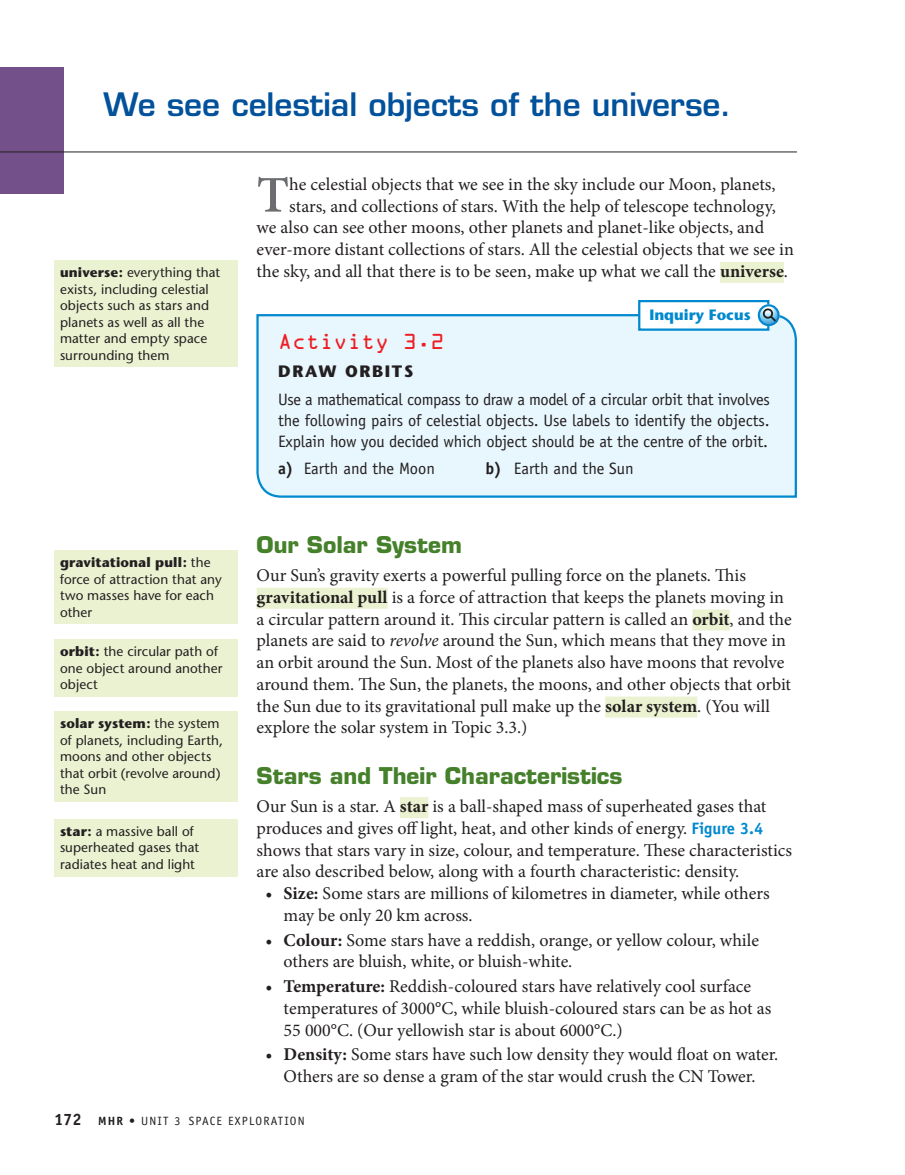
<style>
.page{position:relative;width:905px;height:1175px;background:#fff}
.page>*{position:absolute;margin:0;border:0;box-sizing:border-box;transform-origin:0 0}
.t1{font:600 51.45px "Minion Pro";color:#6c6d70}
.t2{font:600 31.5px "Eurostile";color:#01519b}
.t3{font:700 22.5px "Eurostile";color:#45802a}
.t4{font:19.5px "OCRA";letter-spacing:-.01em;color:#ee1d23}
.t5{font:18px/21.8px "Minion Pro";color:#231f20}
.t6{font:16.5px/28.5px "Officina Sans";letter-spacing:-.01em;color:#231f20}
.t7{font:700 15px "Stone Sans";color:#0089cf}
.t8{font:13.5px/16.5px "Stone Sans";letter-spacing:.005em;color:#231f20}
.t9{font:12px "Officina Sans";letter-spacing:.1em;color:#231f20}
.s1{font-weight:700}
.s2{font-family:"Stone Sans";font-weight:700}
.s3{font-style:italic}
.s4{font-family:"Officina Sans";font-weight:700;font-size:16.5px;color:#0089cf}
.s5{font-weight:700;font-size:16.5px}
</style>
<div class="page">
<div style="left:0;top:68px;width:63px;height:126px;background:#74508b"></div>
<div style="left:720px;top:262px;width:64px;height:21px;background:#eaf2d1"></div>
<div style="left:256px;top:588px;width:131px;height:21px;background:#eaf2d1"></div>
<div style="left:692px;top:609px;width:37px;height:21px;background:#eaf2d1"></div>
<div style="left:605px;top:696px;width:92px;height:21px;background:#eaf2d1"></div>
<div style="left:400px;top:797px;width:28px;height:21px;background:#eaf2d1"></div>
<hr style="left:0;top:152px;width:796px;height:1px;background:#231f20">
<div style="left:256px;top:313px;width:541px;height:185px;background:#e8f6fd"></div>
<div style="left:639px;top:301px;width:129px;height:28px;background:#fff"></div>
<div style="left:638px;top:300px;width:131px;height:31px;border:2px solid #0089cf"></div>
<svg style="left:760px;top:306px;width:19px;height:19px"></svg>
<div style="left:757px;top:304px;width:22px;height:22px;border:2px solid #0089cf;border-radius:50%"></div>
<div style="left:54px;top:260px;width:183px;height:107px;background:#eaf2d1"></div>
<div style="left:54px;top:550px;width:183px;height:74px;background:#eaf2d1"></div>
<div style="left:54px;top:639px;width:183px;height:57px;background:#eaf2d1"></div>
<div style="left:54px;top:711px;width:183px;height:91px;background:#eaf2d1"></div>
<div style="left:54px;top:819px;width:183px;height:57px;background:#eaf2d1"></div>
<p class="t2" style="left:104px;top:92px;width:629px">We see celestial objects of the universe.</p>
<p class="t8" style="left:60px;top:265px;width:162px"><span class="s1">universe:</span> everything that exists, including celestial objects such as stars and planets as well as all the matter and empty space surrounding them</p>
<p class="t8" style="left:60px;top:555px;width:163px"><span class="s1">gravitational pull:</span> the force of attraction that any two masses have for each other</p>
<p class="t8" style="left:60px;top:644px;width:164px"><span class="s1">orbit:</span> the circular path of one object around another object</p>
<p class="t8" style="left:60px;top:717px;width:164px"><span class="s1">solar system:</span> the system of planets, including Earth, moons and other objects that orbit (revolve around) the Sun</p>
<p class="t8" style="left:60px;top:824px;width:141px"><span class="s1">star:</span> a massive ball of superheated gases that radiates heat and light</p>
<p class="t1" style="left:256px;top:175px;width:34px">T</p>
<p class="t5" style="left:289px;top:175px;width:488px">he celestial objects that we see in the sky include our Moon, planets,</p>
<p class="t5" style="left:289px;top:196px;width:488px">stars, and collections of stars. With the help of telescope technology,</p>
<p class="t5" style="left:257px;top:218px;width:509px">we also can see other moons, other planets and planet-like objects, and</p>
<p class="t5" style="left:257px;top:240px;width:539px">ever-more distant collections of stars. All the celestial objects that we see in</p>
<p class="t5" style="left:257px;top:262px;width:533px">the sky, and all that there is to be seen, make up what we call the <span class="s1">universe</span>.</p>
<p class="t7" style="left:649px;top:309px;width:103px">Inquiry Focus</p>
<p class="t4" style="left:278px;top:335px;width:168px">Activity 3.2</p>
<p class="t6" style="left:278px;top:358px;width:493px"><span class="s2">DRAW ORBITS<br></span>Use a mathematical compass to draw a model of a circular orbit that involves</p>
<p class="t6" style="left:278px;top:412px;width:493px;line-height:21px">the following pairs of celestial objects. Use labels to identify the objects.<br>Explain how you decided which object should be at the centre of the orbit.</p>
<p class="t6" style="left:278px;top:456px;width:158px"><span class="s1">a)</span> Earth and the Moon</p>
<p class="t6" style="left:485px;top:456px;width:150px"><span class="s1">b)</span> Earth and the Sun</p>
<p class="t3" style="left:256px;top:536px;width:207px">Our Solar System</p>
<p class="t5" style="left:256px;top:566px;width:536px">Our Sun’s gravity exerts a powerful pulling force on the planets. This <span class="s1">gravitational pull</span> is a force of attraction that keeps the planets moving in a circular pattern around it. This circular pattern is called an <span class="s1">orbit</span>, and the planets are said to <span class="s3">revolve</span> around the Sun, which means that they move in an orbit around the Sun. Most of the planets also have moons that revolve around them. The Sun, the planets, the moons, and other objects that orbit the Sun due to its gravitational pull make up the <span class="s1">solar system</span>. (You will explore the solar system in Topic 3.3.)</p>
<p class="t3" style="left:256px;top:767px;width:367px">Stars and Their Characteristics</p>
<p class="t5" style="left:256px;top:797px;width:537px">Our Sun is a star. A <span class="s1">star</span> is a ball-shaped mass of superheated gases that produces and gives off light, heat, and other kinds of energy. <span class="s4">Figure 3.4 </span>shows that stars vary in size, colour, and temperature. These characteristics are also described below, along with a fourth characteristic: density.</p>
<p class="t5" style="left:284px;top:884px;width:487px;text-indent:-18px">• <span class="s1">Size:</span> Some stars are millions of kilometres in diameter, while others may be only 20 km across.</p>
<p class="t5" style="left:284px;top:930px;width:477px;text-indent:-18px">• <span class="s1">Colour:</span> Some stars have a reddish, orange, or yellow colour, while others are bluish, white, or bluish-white.</p>
<p class="t5" style="left:284px;top:977px;width:489px;text-indent:-18px">• <span class="s1">Temperature:</span> Reddish-coloured stars have relatively cool surface temperatures of 3000°C, while bluish-coloured stars can be as hot as<br>55 000°C. (Our yellowish star is about 6000°C.)</p>
<p class="t5" style="left:266px;top:1045px;width:514px;text-align:center">• <span class="s1">Density:</span> Some stars have such low density they would float on water.<br>Others are so dense a gram of the star would crush the CN Tower.</p>
<p class="t9" style="left:54px;top:1116px;width:252px"><span class="s5">172</span> <span class="s1">MHR •</span> UNIT 3 SPACE EXPLORATION</p>
</div>
